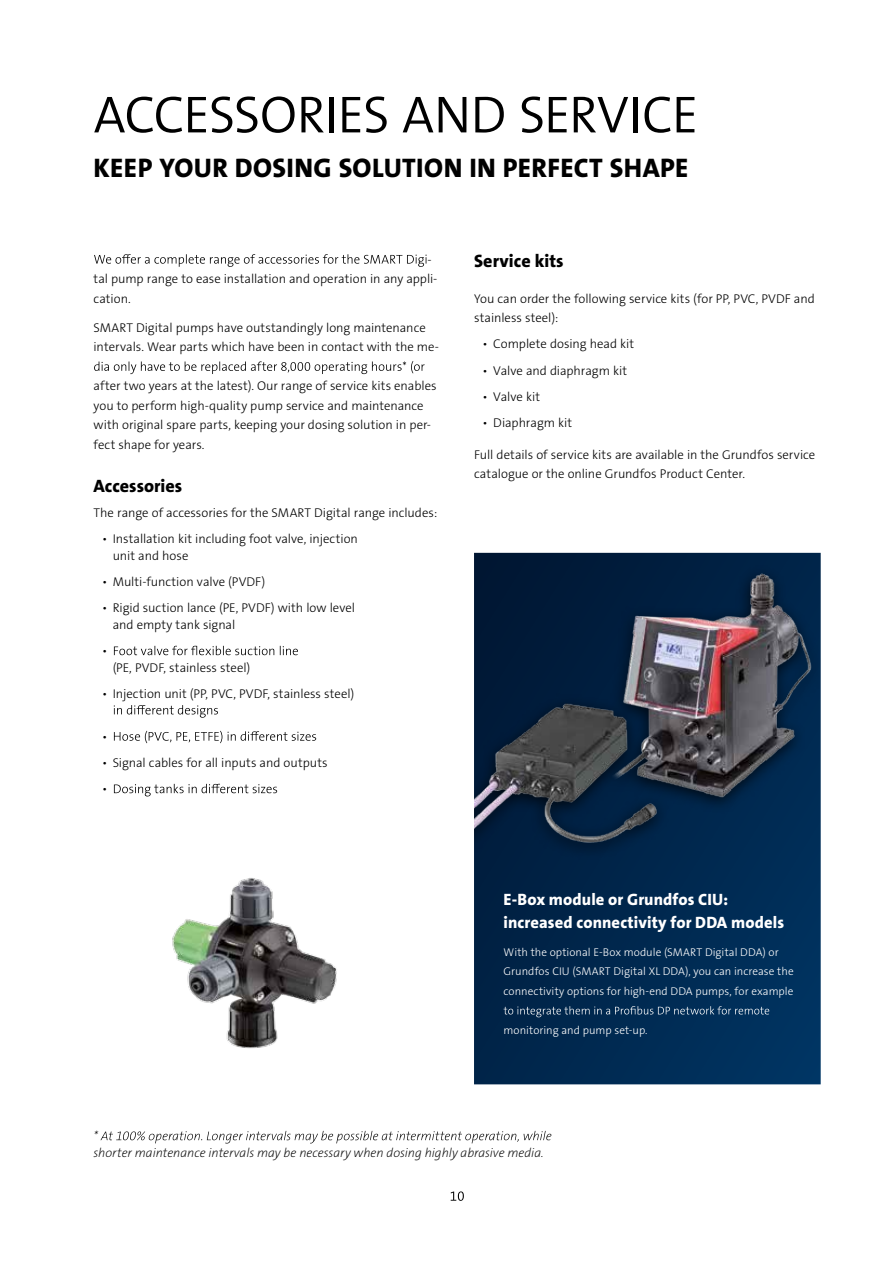
<style>
.page{position:relative;width:893px;height:1263px;background:#fff}
.page>*{position:absolute;margin:0;border:0;box-sizing:border-box;transform-origin:0 0}
.t1{font:52.5px "Grundfos The Sans V2 OT 4 SL";letter-spacing:-.02em;color:#000}
.t2{font:27px "Grundfos The Sans V2 OT 8 XB";letter-spacing:.015em;color:#000}
.t3{font:18px "Grundfos The Sans V2 OT 8 XB";color:#000}
.t4{font:16.5px/22.5px "Grundfos The Sans V2 OT 8 XB";letter-spacing:.005em;color:#fff}
.t5{font:12.75px/19.5px "Grundfos The Sans V2 OT 3 L";color:#000}
.t6{font:12.75px/16.5px "Grundfos The Sans V2 OT 2 XL Italic";letter-spacing:-.005em;color:#000}
.t7{font:11.25px/19.5px "Grundfos The Sans V2 OT 3 L";letter-spacing:.005em;color:#fff}
</style>
<div class="page">
<svg style="left:474px;top:553px;width:347px;height:531px;background:#002950"></svg>
<div style="left:474px;top:565px;width:347px;height:308px;background:linear-gradient(to right,#001d3e,#002f59)"></div>
<img style="left:474px;top:563px;width:341px;height:292px">
<svg style="left:451px;top:1191px;width:13px;height:10px"></svg>
<svg style="left:94px;top:254px;width:333px;height:13px"></svg>
<svg style="left:94px;top:361px;width:331px;height:13px"></svg>
<svg style="left:114px;top:646px;width:184px;height:9px"></svg>
<svg style="left:114px;top:705px;width:104px;height:13px"></svg>
<svg style="left:114px;top:731px;width:202px;height:12px"></svg>
<svg style="left:114px;top:784px;width:163px;height:12px"></svg>
<svg style="left:100px;top:1131px;width:451px;height:12px"></svg>
<img style="left:172px;top:878px;width:165px;height:171px">
<svg style="left:504px;top:1006px;width:265px;height:11px;background:#25486b"></svg>
<h1 class="t1" style="left:94px;top:81px;width:606px">ACCESSORIES AND SERVICE</h1>
<h2 class="t2" style="left:94px;top:151px;width:596px">KEEP YOUR DOSING SOLUTION IN PERFECT SHAPE</h2>
<p class="t5" style="left:94px;top:250px;width:345px;text-indent:334px">- tal pump range to ease installation and operation in any appli&shy;cation.</p>
<p class="t5" style="left:94px;top:318px;width:347px">SMART Digital pumps have outstandingly long maintenance intervals. Wear parts which have been in contact with the me-</p>
<p class="t5" style="left:94px;top:376px;width:345px">after two years at the latest). Our range of service kits enables you to perform high-quality pump service and maintenance with original spare parts, keeping your dosing solution in per&shy;fect shape for years.</p>
<h3 class="t3" style="left:94px;top:474px;width:90px">Accessories</h3>
<p class="t5" style="left:94px;top:503px;width:345px">The range of accessories for the SMART Digital range includes:</p>
<p class="t5" style="left:113px;top:531px;width:247px;line-height:16.5px;text-indent:-11px">• Installation kit including foot valve, injection unit and hose</p>
<p class="t5" style="left:102px;top:572px;width:165px">• Multi-function valve (PVDF)</p>
<p class="t5" style="left:113px;top:600px;width:244px;line-height:16.5px;text-indent:-11px">• Rigid suction lance (PE, PVDF) with low level and empty tank signal</p>
<p class="t5" style="left:102px;top:641px;width:7px">•</p>
<p class="t5" style="left:113px;top:658px;width:139px">(PE, PVDF, stainless steel)</p>
<p class="t5" style="left:102px;top:684px;width:254px">• Injection unit (PP, PVC, PVDF, stainless steel)</p>
<p class="t5" style="left:102px;top:727px;width:7px">•</p>
<p class="t5" style="left:102px;top:749px;width:227px;line-height:26.2px">• Signal cables for all inputs and outputs •</p>
<h3 class="t3" style="left:474px;top:250px;width:91px">Service kits</h3>
<p class="t5" style="left:474px;top:289px;width:342px">You can order the following service kits (for PP, PVC, PVDF and stainless steel):</p>
<p class="t5" style="left:483px;top:334px;width:153px">• Complete dosing head kit</p>
<p class="t5" style="left:483px;top:361px;width:146px">• Valve and diaphragm kit</p>
<p class="t5" style="left:483px;top:387px;width:59px">• Valve kit</p>
<p class="t5" style="left:483px;top:413px;width:91px">• Diaphragm kit</p>
<p class="t5" style="left:474px;top:445px;width:343px">Full details of service kits are available in the Grundfos service catalogue or the online Grundfos Product Center.</p>
<p class="t4" style="left:504px;top:888px;width:282px">E-Box module or Grundfos CIU: increased connectivity for DDA models</p>
<p class="t7" style="left:504px;top:942px;width:292px">With the optional E-Box module (SMART Digital DDA) or<br>Grundfos CIU (SMART Digital XL DDA), you can increase the connectivity options for high-end DDA pumps, for example</p>
<p class="t7" style="left:504px;top:1020px;width:146px">monitoring and pump set-up.</p>
<p class="t6" style="left:94px;top:1128px;width:452px">*<br>shorter maintenance intervals may be necessary when dosing highly abrasive media.</p>
</div>
